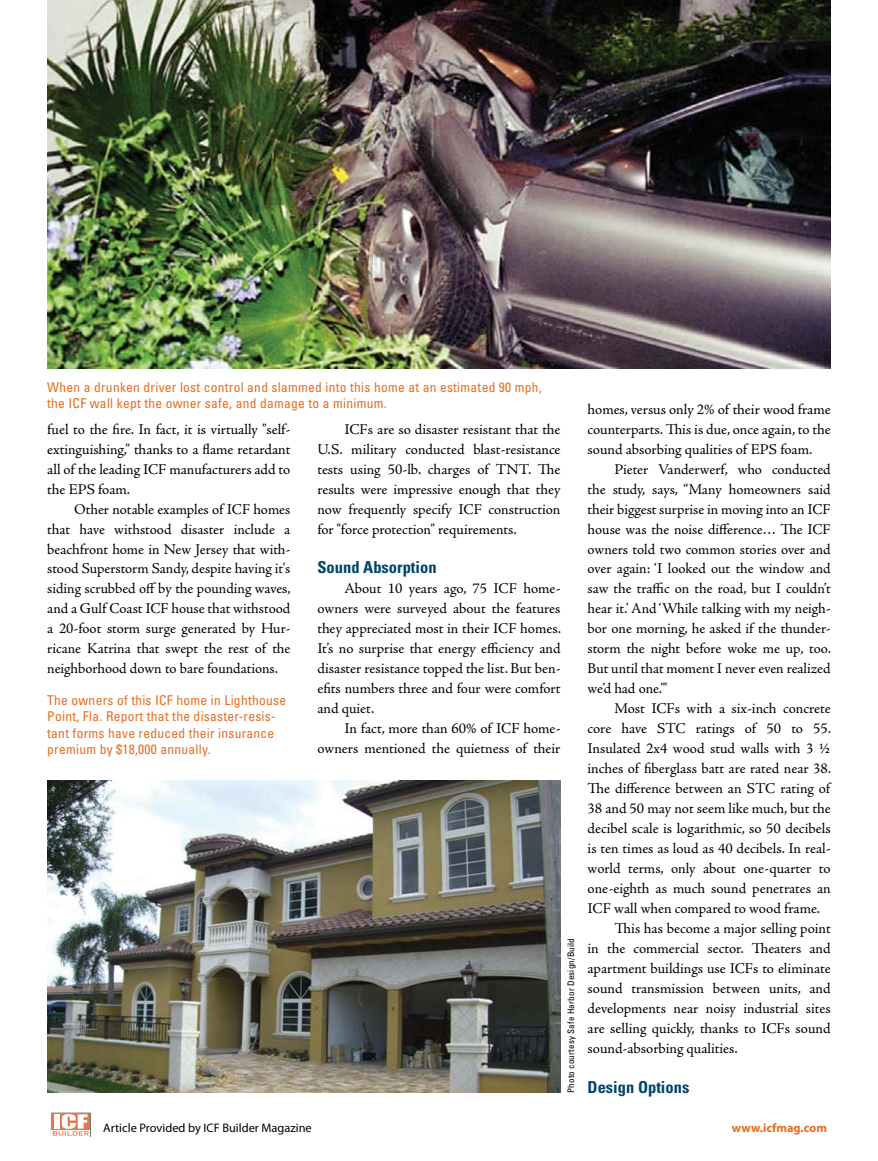
<style>
.page{position:relative;width:878px;height:1161px;background:#fff}
.page>*{position:absolute;margin:0;border:0;box-sizing:border-box;transform-origin:0 0}
.t1{font:700 condensed 16.5px "Univers";color:#00446a}
.t2{font:15px/20px "Adobe Jenson Pro";letter-spacing:-.005em;color:#000;text-align:justify}
.t3{font:condensed 13.5px/16.5px "Univers";letter-spacing:.02em;color:#e86d1f}
.t4{font:12.3px "Myriad Pro";color:#000}
.t5{font:700 12.3px "Myriad Pro";color:#e86d1f}
.t6{font:condensed 9px "Univers";letter-spacing:.02em;color:#000}
</style>
<div class="page">
<img style="left:47px;top:781px;width:513px;height:312px">
<img style="left:47px;top:0;width:783px;height:368px">
<svg style="left:51px;top:1113px;width:39px;height:23px"></svg>
<p class="t3" style="left:47px;top:378px;width:496px">When a drunken driver lost control and slammed into this home at an estimated 90 mph, the ICF wall kept the owner safe, and damage to a minimum.</p>
<p class="t2" style="left:47px;top:419px;width:245px">fuel to the fire. In fact, it is virtually "self&shy;extinguishing," thanks to a flame retardant all of the leading ICF manufacturers add to the EPS foam.</p>
<p class="t2" style="left:47px;top:499px;width:245px;text-indent:27px">Other notable examples of ICF homes that have withstood disaster include a beachfront home in New Jersey that with&shy;stood Superstorm Sandy, despite having it's siding scrubbed off by the pounding waves, and a Gulf Coast ICF house that withstood a 20-foot storm surge generated by Hur&shy;ricane Katrina that swept the rest of the neighborhood down to bare foundations.</p>
<p class="t3" style="left:47px;top:692px;width:240px">The owners of this ICF home in Lighthouse Point, Fla. Report that the disaster-resis&shy;tant forms have reduced their insurance premium by $18,000 annually.</p>
<p class="t2" style="left:317px;top:419px;width:245px;text-indent:27px">ICFs are so disaster resistant that the U.S. military conducted blast-resistance tests using 50-lb. charges of TNT. The results were impressive enough that they now frequently specify ICF construction for "force protection" requirements.</p>
<p class="t1" style="left:317px;top:557px;width:121px">Sound Absorption</p>
<p class="t2" style="left:317px;top:579px;width:245px;text-indent:27px">About 10 years ago, 75 ICF home&shy;owners were surveyed about the features they appreciated most in their ICF homes.<br>It’s no surprise that energy efficiency and disaster resistance topped the list. But ben&shy;efits numbers three and four were comfort and quiet.</p>
<p class="t2" style="left:317px;top:719px;width:245px;text-align:right">In fact, more than 60% of ICF home&shy;owners mentioned the quietness of their</p>
<p class="t6" style="left:565px;top:1093px;width:156px;rotate:-90deg">Photo courtesy Safe Harbor Design/Build</p>
<p class="t2" style="left:587px;top:399px;width:245px">homes, versus only 2% of their wood frame counterparts. This is due, once again, to the sound absorbing qualities of EPS foam.</p>
<p class="t2" style="left:587px;top:459px;width:245px;text-indent:27px">Pieter Vanderwerf, who conducted the study, says, “Many homeowners said their biggest surprise in moving into an ICF house was the noise difference… The ICF owners told two common stories over and over again: ‘I looked out the window and saw the traffic on the road, but I couldn’t hear it.’ And ‘While talking with my neigh&shy;bor one morning, he asked if the thunder&shy;storm the night before woke me up, too.<br>But until that moment I never even realized we’d had one.’"</p>
<p class="t2" style="left:614px;top:699px;width:218px">Most ICFs with a six-inch concrete</p>
<p class="t2" style="left:587px;top:719px;width:245px">core have STC ratings of 50 to 55.</p>
<p class="t2" style="left:587px;top:739px;width:244px">Insulated 2x4 wood stud walls with 3 ½</p>
<p class="t2" style="left:587px;top:759px;width:245px">inches of fiberglass batt are rated near 38.</p>
<p class="t2" style="left:587px;top:779px;width:244px">The difference between an STC rating of</p>
<p class="t2" style="left:587px;top:799px;width:245px">38 and 50 may not seem like much, but the</p>
<p class="t2" style="left:587px;top:819px;width:245px">decibel scale is logarithmic, so 50 decibels</p>
<p class="t2" style="left:587px;top:839px;width:245px">is ten times as loud as 40 decibels. In real-</p>
<p class="t2" style="left:587px;top:859px;width:245px">world terms, only about one-quarter to</p>
<p class="t2" style="left:587px;top:879px;width:245px">one-eighth as much sound penetrates an</p>
<p class="t2" style="left:587px;top:899px;width:234px">ICF wall when compared to wood frame.</p>
<p class="t2" style="left:614px;top:919px;width:218px">This has become a major selling point</p>
<p class="t2" style="left:587px;top:939px;width:244px">in the commercial sector. Theaters and</p>
<p class="t2" style="left:587px;top:959px;width:245px">apartment buildings use ICFs to eliminate</p>
<p class="t2" style="left:587px;top:979px;width:244px">sound transmission between units, and</p>
<p class="t2" style="left:587px;top:999px;width:244px">developments near noisy industrial sites</p>
<p class="t2" style="left:587px;top:1019px;width:244px">are selling quickly, thanks to ICFs sound</p>
<p class="t2" style="left:587px;top:1039px;width:152px">sound-absorbing qualities.</p>
<p class="t1" style="left:587px;top:1077px;width:103px">Design Options</p>
<p class="t4" style="left:103px;top:1121px;width:210px">Article Provided by ICF Builder Magazine</p>
<p class="t5" style="left:731px;top:1120px;width:97px">www.icfmag.com</p>
</div>
